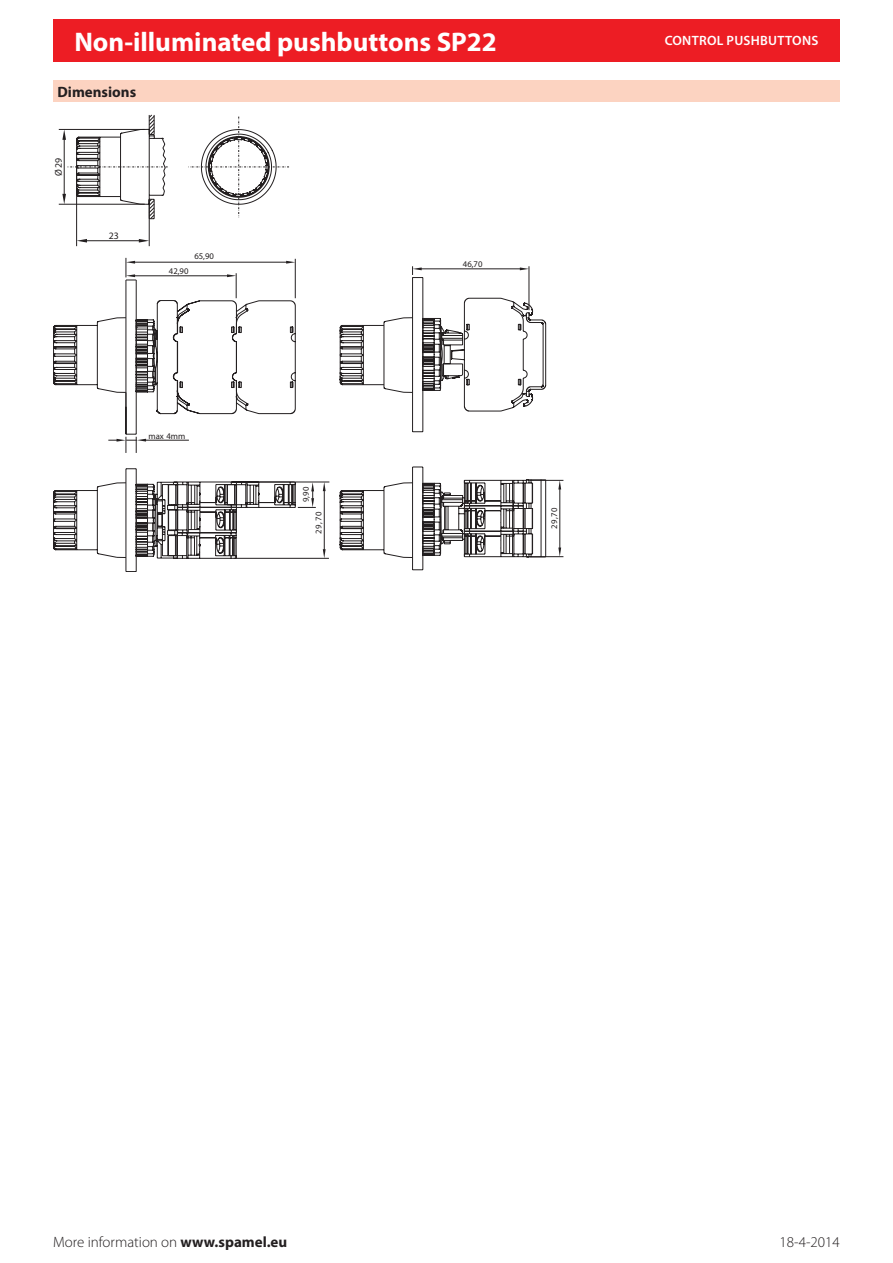
<style>
.page{position:relative;width:893px;height:1263px;background:#fff}
.page>*{position:absolute;margin:0;border:0;box-sizing:border-box;transform-origin:0 0}
.t1{font:700 27px "Myriad Pro";color:#fff}
.t2{font:300 15px "Myriad Pro";color:#231f20}
.Überschrift{font:700 15px "Myriad Pro";color:#231f20}
.t3{font:600 13.5px "Myriad Pro";letter-spacing:.02em;color:#fff}
.Cecha_Wymiary{font:9.9px "Myriad Pro";color:#231f20}
.Cecha_Wymiary-2{font:8.7px "Myriad Pro";color:#231f20}
.s1{font-weight:700}
</style>
<div class="page">
<div style="left:53px;top:19px;width:787px;height:43px;background:#ed1d24"></div>
<div style="left:53px;top:81px;width:787px;height:21px;background:#fcd3c1"></div>
<hr style="left:560px;top:489px;width:1px;height:59px;background:#231f20">
<hr style="left:530px;top:556px;width:33px;height:1px;background:#231f20">
<hr style="left:530px;top:480px;width:33px;height:1px;background:#231f20">
<svg style="left:558px;top:480px;width:3px;height:9px"></svg>
<svg style="left:558px;top:547px;width:3px;height:10px"></svg>
<hr style="left:149px;top:204px;width:1px;height:42px;background:#231f20">
<hr style="left:76px;top:167px;width:1px;height:79px;background:#231f20">
<hr style="left:85px;top:240px;width:56px;height:1px;background:#231f20">
<svg style="left:77px;top:239px;width:10px;height:4px"></svg>
<svg style="left:139px;top:239px;width:10px;height:4px"></svg>
<hr style="left:59px;top:129px;width:86px;height:1px;background:#231f20">
<hr style="left:59px;top:204px;width:86px;height:1px;background:#231f20">
<svg style="left:62px;top:115px;width:106px;height:104px"></svg>
<svg style="left:188px;top:117px;width:101px;height:100px"></svg>
<svg style="left:53px;top:258px;width:493px;height:314px"></svg>
<h1 class="t1" style="left:74px;top:24px;width:424px">Non-illuminated pushbuttons SP22</h1>
<p class="Überschrift" style="left:57px;top:82px;width:80px">Dimensions</p>
<p class="Cecha_Wymiary" style="left:52px;top:176px;width:19px;rotate:-90deg">Ø29</p>
<p class="Cecha_Wymiary" style="left:109px;top:229px;width:12px">23</p>
<p class="Cecha_Wymiary-2" style="left:194px;top:250px;width:21px">65,90</p>
<p class="Cecha_Wymiary-2" style="left:169px;top:265px;width:21px">42,90</p>
<p class="Cecha_Wymiary-2" style="left:463px;top:259px;width:21px">46,70</p>
<p class="Cecha_Wymiary-2" style="left:148px;top:430px;width:38px">max 4mm</p>
<p class="Cecha_Wymiary-2" style="left:301px;top:502px;width:17px;rotate:-90deg">9,90</p>
<p class="Cecha_Wymiary-2" style="left:313px;top:534px;width:23px;rotate:-90deg">07, 92</p>
<p class="Cecha_Wymiary-2" style="left:549px;top:529px;width:23px;rotate:-90deg">07, 92</p>
<p class="t3" style="left:665px;top:32px;width:155px">CONTROL PUSHBUTTONS</p>
<p class="t2" style="left:53px;top:1234px;width:236px">More information on <span class="s1">www.spamel.eu</span></p>
<p class="t2" style="left:780px;top:1234px;width:62px">18-4-2014</p>
</div>
